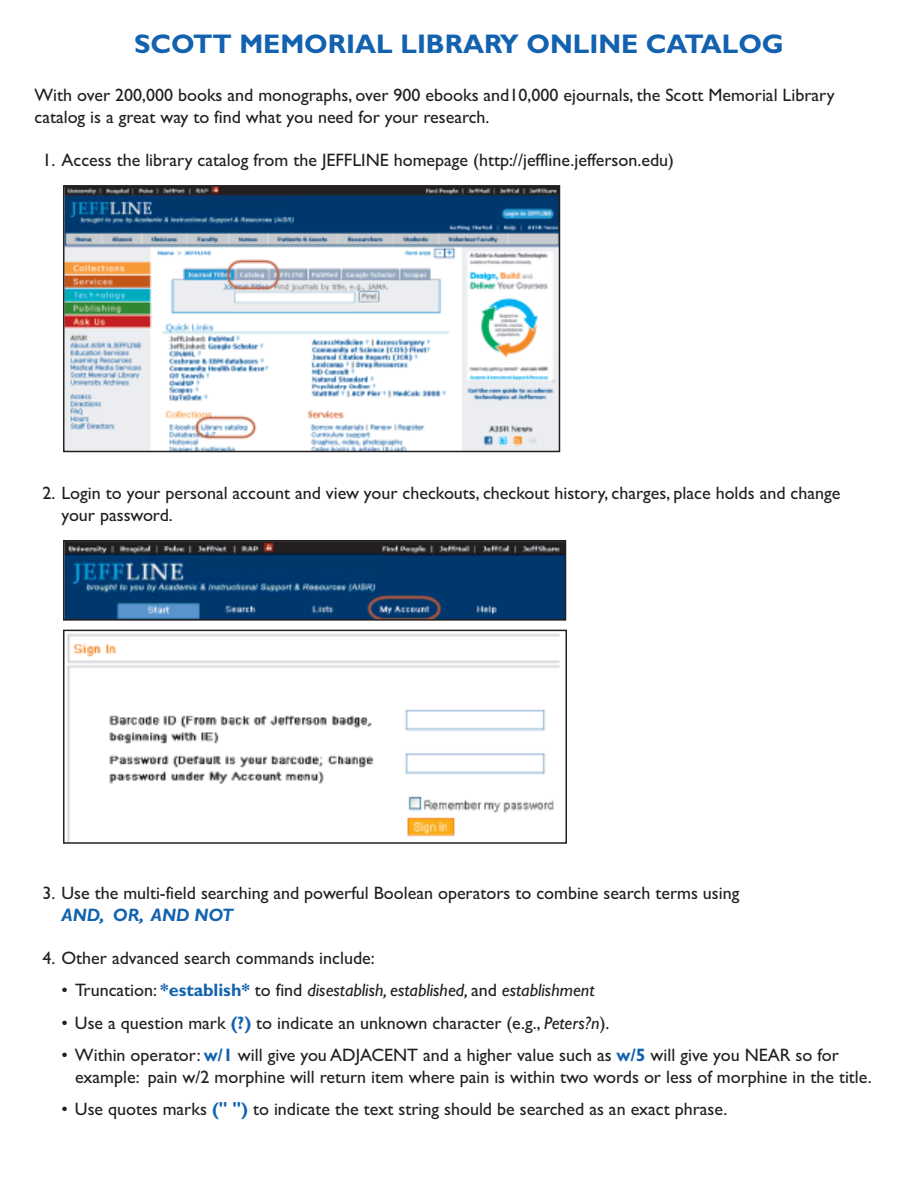
<style>
.page{position:relative;width:918px;height:1188px;background:#fff}
.page>*{position:absolute;margin:0;border:0;box-sizing:border-box;transform-origin:0 0}
.t1{font:700 27px "Gill Sans";color:#1362af}
.t2{font:18px/21.6px "Gill Sans";color:#231f20}
.t3{font:italic 18px "Gill Sans";color:#231f20}
.t4{font:italic 700 18px "Gill Sans";color:#1362af}
.s1{font-style:normal}
.s2{font-weight:700;font-style:normal;color:#1362af}
.s3{font-weight:700;color:#1362af}
.s4{font-style:italic}
</style>
<div class="page">
<img style="left:66px;top:188px;width:491px;height:261px">
<div style="left:63px;top:185px;width:497px;height:267px;border:2px solid #231f20"></div>
<img style="left:66px;top:543px;width:497px;height:75px">
<div style="left:63px;top:540px;width:503px;height:81px;border:2px solid #231f20"></div>
<img style="left:67px;top:633px;width:493px;height:208px">
<div style="left:63px;top:630px;width:504px;height:214px;border:2px solid #231f20"></div>
<h1 class="t1" style="left:134px;top:28px;width:651px">SCOTT MEMORIAL LIBRARY ONLINE CATALOG</h1>
<p class="t2" style="left:34px;top:84px;width:802px">With over 200,000 books and monographs, over 900 ebooks and10,000 ejournals, the Scott Memorial Library catalog is a great way to find what you need for your research.</p>
<p class="t2" style="left:43px;top:149px;width:633px">1. Access the library catalog from the JEFFLINE homepage (http://jeffline.jefferson.edu)</p>
<p class="t2" style="left:62px;top:482px;width:780px;text-indent:-19px">2. Login to your personal account and view your checkouts, checkout history, charges, place holds and change your password.</p>
<p class="t2" style="left:43px;top:882px;width:698px">3. Use the multi-field searching and powerful Boolean operators to combine search terms using</p>
<p class="t4" style="left:62px;top:904px;width:173px">AND, OR, AND NOT</p>
<p class="t2" style="left:43px;top:947px;width:334px">4. Other advanced search commands include:</p>
<p class="t3" style="left:62px;top:979px;width:534px"><span class="s1">• Truncation:</span> <span class="s2">*establish*</span> <span class="s1">to find</span> disestablish, established, <span class="s1">and</span> establishment</p>
<p class="t2" style="left:61px;top:1012px;width:549px">• Use a question mark <span class="s3">(?)</span> to indicate an unknown character (e.g., <span class="s4">Peters?n</span>).</p>
<p class="t2" style="left:75px;top:1044px;width:798px;text-indent:-14px">• Within operator: <span class="s3">w/1</span> will give you ADJACENT and a higher value such as <span class="s3">w/5</span> will give you NEAR so for example: pain w/2 morphine will return item where pain is within two words or less of morphine in the title.</p>
<p class="t2" style="left:61px;top:1098px;width:668px">• Use quotes marks <span class="s3">(" ")</span> to indicate the text string should be searched as an exact phrase.</p>
</div>
